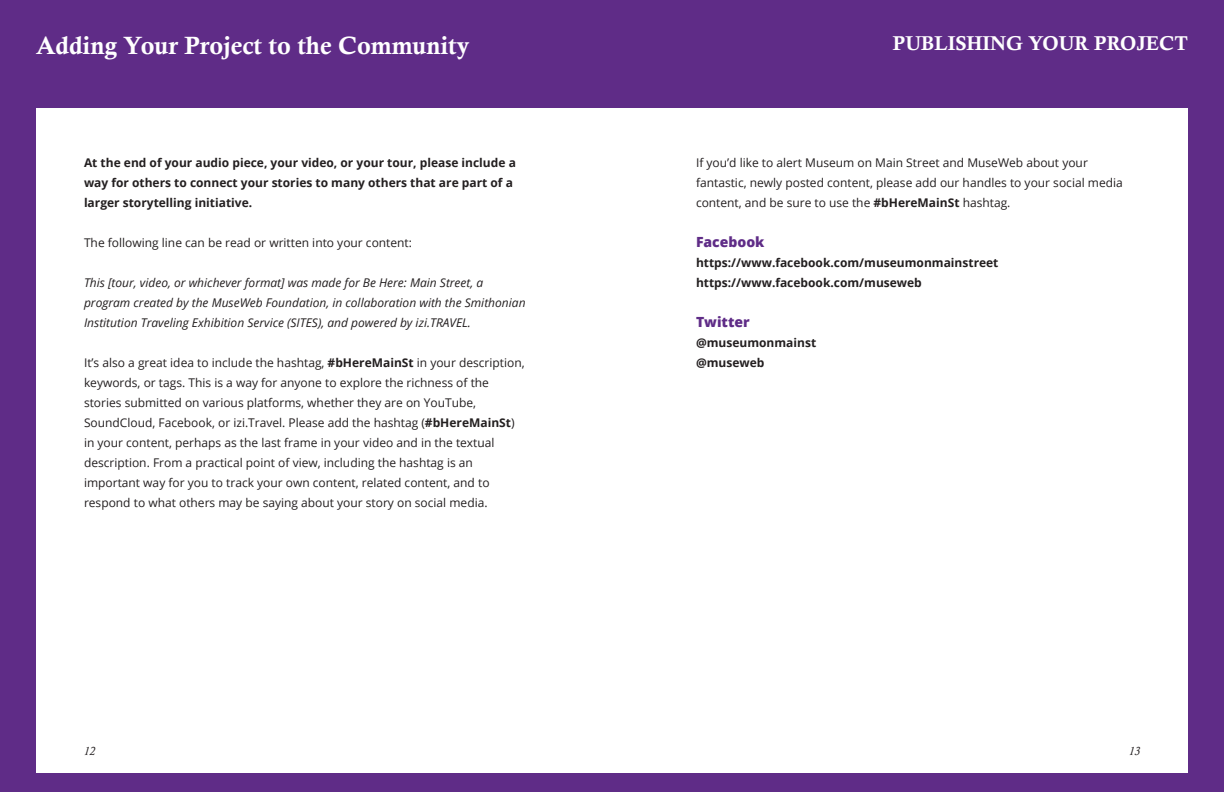
<style>
.page{position:relative;width:1224px;height:792px;background:#5f2c87}
.page>*{position:absolute;margin:0;border:0;box-sizing:border-box;transform-origin:0 0}
.t1{font:25px "Calis MT Bol";color:#fff}
.t2{font:20px "Calis MT Bol";color:#fff}
.t3{font:800 14px "Open Sans";color:#5f2c87}
.t4{font:12px/20px "Open Sans";color:#231f20}
.t5{font:700 12px/20px "Open Sans";color:#231f20}
.t6{font:italic 12px/20px "Open Sans";color:#231f20}
.t7{font:italic 12px "Calisto";color:#231f20}
.s1{font-weight:700}
</style>
<div class="page">
<div style="left:36px;top:108px;width:1152px;height:665px;background:#fff"></div>
<h1 class="t1" style="left:36px;top:31px;width:435px">Adding Your Project to the Community</h1>
<h2 class="t2" style="left:893px;top:32px;width:297px">PUBLISHING YOUR PROJECT</h2>
<p class="t5" style="left:84px;top:152px;width:433px">At the end of your audio piece, your video, or your tour, please include a way for others to connect your stories to many others that are part of a larger storytelling initiative.</p>
<p class="t4" style="left:84px;top:232px;width:330px">The following line can be read or written into your content:</p>
<p class="t6" style="left:84px;top:272px;width:443px">This [tour, video, or whichever format] was made for Be Here: Main Street, a program created by the MuseWeb Foundation, in collaboration with the Smithonian<br>Institution Traveling Exhibition Service (SITES), and powered by izi.TRAVEL.</p>
<p class="t4" style="left:84px;top:352px;width:442px">It’s also a great idea to include the hashtag, <span class="s1">#bHereMainSt</span> in your description, keywords, or tags. This is a way for anyone to explore the richness of the stories submitted on various platforms, whether they are on YouTube, SoundCloud, Facebook, or izi.Travel. Please add the hashtag (<span class="s1">#bHereMainSt</span>) in your content, perhaps as the last frame in your video and in the textual description. From a practical point of view, including the hashtag is an important way for you to track your own content, related content, and to respond to what others may be saying about your story on social media.</p>
<p class="t4" style="left:696px;top:152px;width:428px">If you’d like to alert Museum on Main Street and MuseWeb about your fantastic, newly posted content, please add our handles to your social media content, and be sure to use the <span class="s1">#bHereMainSt</span> hashtag.</p>
<p class="t3" style="left:696px;top:231px;width:70px">Facebook</p>
<p class="t5" style="left:696px;top:252px;width:304px">https://www.facebook.com/museumonmainstreet https://www.facebook.com/museweb</p>
<p class="t3" style="left:696px;top:311px;width:55px">Twitter</p>
<p class="t5" style="left:696px;top:332px;width:122px">@museumonmainst @museweb</p>
<p class="t7" style="left:84px;top:744px;width:13px">12</p>
<p class="t7" style="left:1129px;top:744px;width:13px">13</p>
</div>
